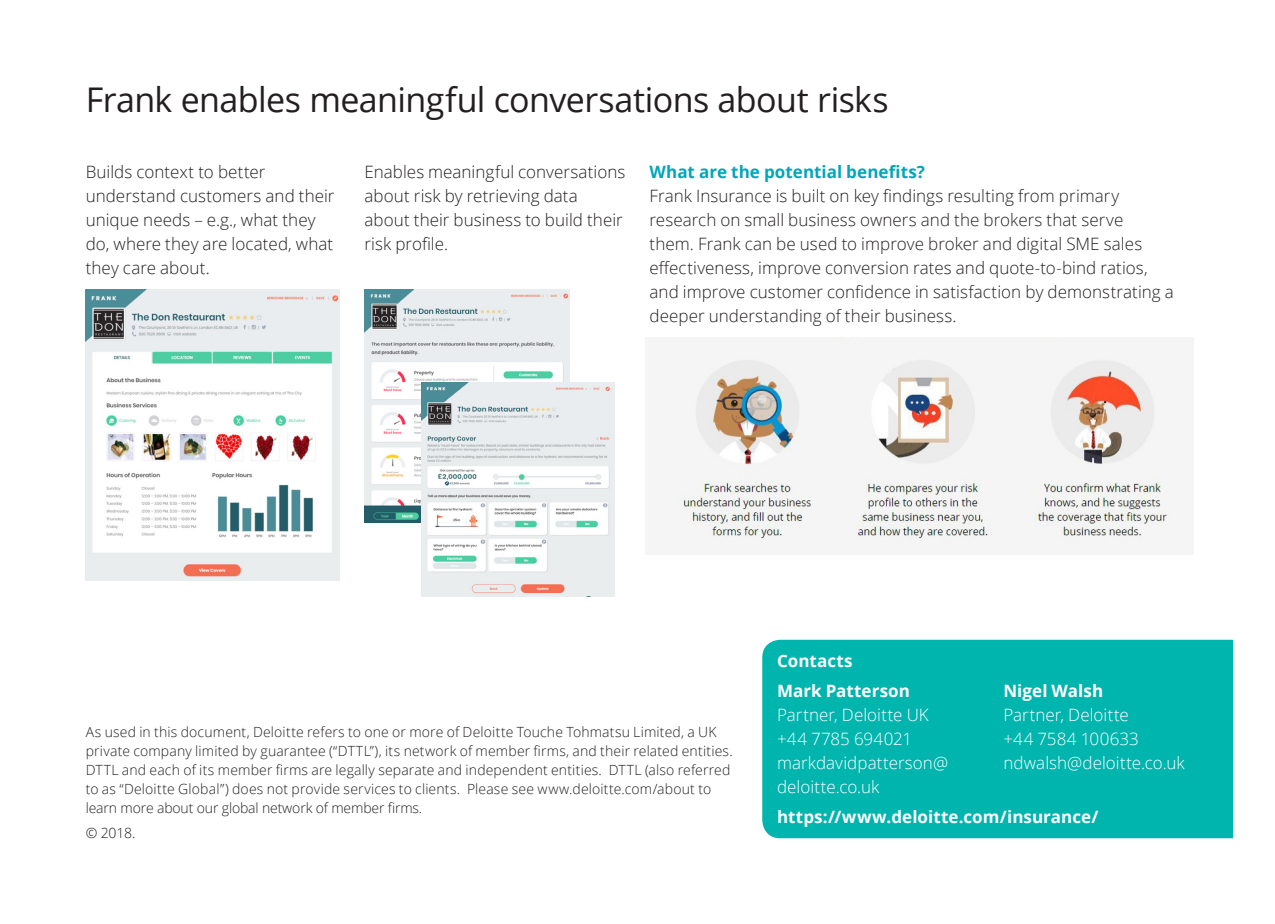
<style>
.page{position:relative;width:1275px;height:924px;background:#fff}
.page>*{position:absolute;margin:0;border:0;box-sizing:border-box;transform-origin:0 0}
.Cover_subtitle__9_16{font:34px "Open Sans";letter-spacing:-.015em;color:#231f20}
.Body_copy__8_5_12pt{font:300 17px/24px "Open Sans";letter-spacing:.005em;color:#231f20}
.Body_copy__8_5_12pt-2{font:300 17px/24px "Open Sans";letter-spacing:.005em;color:#fff}
.Subhead_A__8_5_12pt{font:700 17px "Open Sans";letter-spacing:.005em;color:#fff}
.Subhead_A__8_5_12pt-2{font:700 17px "Open Sans";color:#00a6b9}
.Body_copy__8_5_12pt-3{font:700 17px "Open Sans";color:#fff}
.Footnote__7_9_5pt{font:300 14px/19px "Open Sans";letter-spacing:.01em;color:#231f20}
</style>
<div class="page">
<div style="left:762px;top:639px;width:471px;height:198px;background:#00b5ae"></div>
<img style="left:86px;top:289px;width:253px;height:291px">
<img style="left:364px;top:289px;width:205px;height:233px">
<img style="left:421px;top:382px;width:193px;height:214px">
<img style="left:676px;top:337px;width:495px;height:211px">
<p class="Cover_subtitle__9_16" style="left:86px;top:76px;width:804px">Frank enables meaningful conversations about risks</p>
<p class="Body_copy__8_5_12pt" style="left:86px;top:159px;width:250px">Builds context to better understand customers and their unique needs – e.g., what they do, where they are located, what they care about.</p>
<p class="Body_copy__8_5_12pt" style="left:364px;top:159px;width:262px">Enables meaningful conversations about risk by retrieving data about their business to build their risk profile.</p>
<p class="Subhead_A__8_5_12pt-2" style="left:649px;top:160px;width:277px">What are the potential benefits?</p>
<p class="Body_copy__8_5_12pt" style="left:649px;top:183px;width:526px">Frank Insurance is built on key findings resulting from primary research on small business owners and the brokers that serve<br>them. Frank can be used to improve broker and digital SME sales effectiveness, improve conversion rates and quote-to-bind ratios, and improve customer confidence in satisfaction by demonstrating a deeper understanding of their business.</p>
<p class="Footnote__7_9_5pt" style="left:86px;top:722px;width:648px">As used in this document, Deloitte refers to one or more of Deloitte Touche Tohmatsu Limited, a UK private company limited by guarantee (“DTTL”), its network of member firms, and their related entities.<br>DTTL and each of its member firms are legally separate and independent entities. DTTL (also referred to as “Deloitte Global”) does not provide services to clients. Please see www.deloitte.com/about to learn more about our global network of member firms.</p>
<p class="Footnote__7_9_5pt" style="left:86px;top:822px;width:51px">© 2018.</p>
<p class="Subhead_A__8_5_12pt" style="left:777px;top:648px;width:77px">Contacts</p>
<p class="Body_copy__8_5_12pt-3" style="left:777px;top:678px;width:134px">Mark Patterson</p>
<p class="Body_copy__8_5_12pt-2" style="left:777px;top:701px;width:153px">Partner, Deloitte UK</p>
<p class="Body_copy__8_5_12pt-2" style="left:777px;top:725px;width:136px">+44 7785 694021</p>
<p class="Body_copy__8_5_12pt-2" style="left:777px;top:749px;width:173px">markdavidpatterson@ deloitte.co.uk</p>
<p class="Body_copy__8_5_12pt-3" style="left:1003px;top:678px;width:101px">Nigel Walsh</p>
<p class="Body_copy__8_5_12pt-2" style="left:1003px;top:702px;width:127px">Partner, Deloitte</p>
<p class="Body_copy__8_5_12pt-2" style="left:1003px;top:726px;width:183px">+44 7584 100633 ndwalsh@deloitte.co.uk</p>
<p class="Subhead_A__8_5_12pt" style="left:777px;top:804px;width:323px">https://www.deloitte.com/insurance/</p>
</div>
